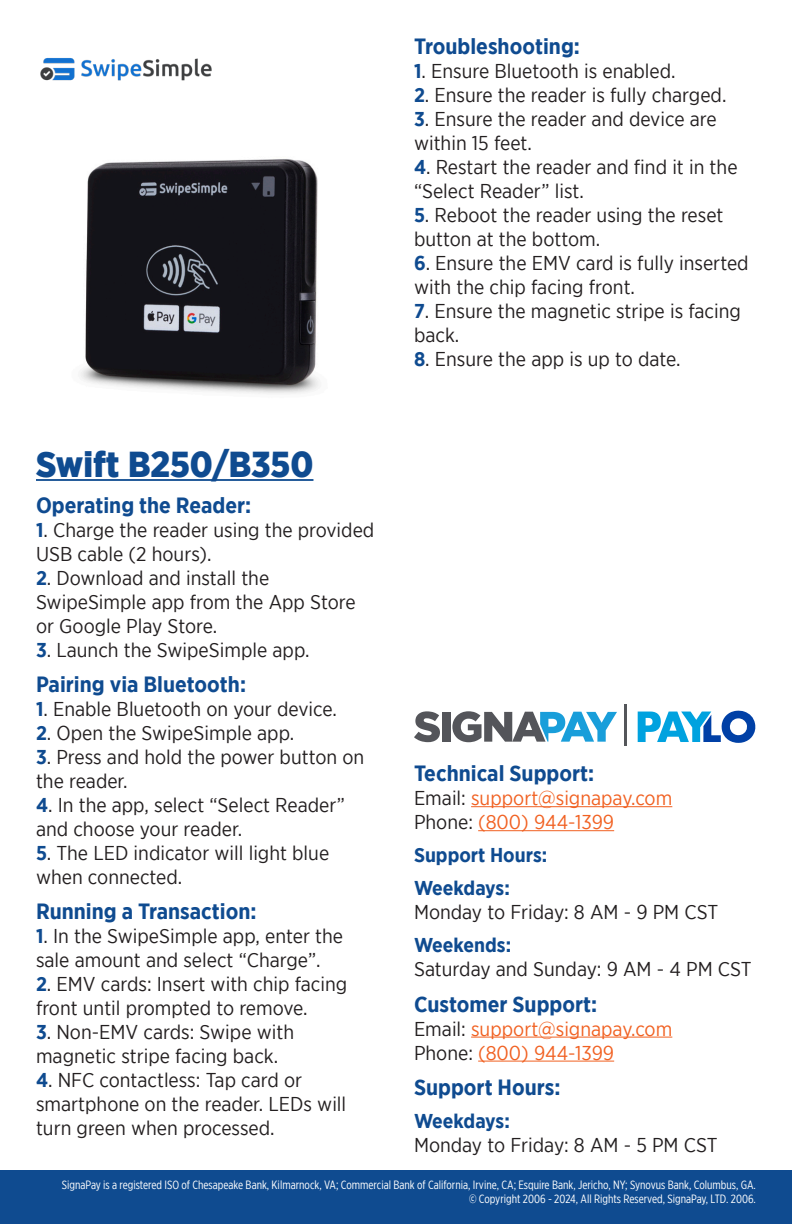
<style>
.page{position:relative;width:792px;height:1224px;background:#fff}
.page>*{position:absolute;margin:0;border:0;box-sizing:border-box;transform-origin:0 0}
.Heading_1{font:900 36px "Gotham Narrow";color:#0f4b90}
.Heading_2{font:700 22px "Gotham Narrow";color:#0f4b90}
.t1{font:20px/24px "Gotham Narrow";color:#231f20}
.t2{font:20px/24px "Gotham Narrow";color:#f16122}
.t3{font:700 20px/33px "Gotham Narrow";color:#0f4b90}
.t4{font:12px/14.4px "Gotham X Narrow";color:#fff;text-align:right}
.s1{font-weight:700;color:#0f4b90}
.s2{color:#231f20}
</style>
<div class="page">
<div style="left:0;top:1170px;width:792px;height:54px;background:#0f4b90"></div>
<hr style="left:471px;top:806px;width:201px;height:1px;background:#f16122">
<hr style="left:478px;top:830px;width:136px;height:1px;background:#f16122">
<hr style="left:471px;top:1037px;width:201px;height:1px;background:#f16122">
<hr style="left:478px;top:1061px;width:136px;height:1px;background:#f16122">
<svg style="left:638px;top:711px;width:118px;height:32px"></svg>
<svg style="left:414px;top:711px;width:26px;height:31px"></svg>
<div style="left:442px;top:712px;width:8px;height:30px;background:#54555a"></div>
<svg style="left:452px;top:711px;width:165px;height:31px"></svg>
<hr style="left:625px;top:704px;width:2px;height:42px;background:#54565a">
<img style="left:40px;top:58px;width:172px;height:23px">
<img style="left:80px;top:159px;width:239px;height:235px">
<hr style="left:36px;top:479px;width:277px;height:2px;background:#0f4b90">
<p class="Heading_1" style="left:36px;top:441px;width:279px">Swift B250/B350</p>
<p class="Heading_2" style="left:36px;top:491px;width:217px">Operating the Reader:</p>
<p class="t1" style="left:36px;top:517px;width:340px"><span class="s1">1</span>. Charge the reader using the provided<br>USB cable (2 hours).</p>
<p class="t1" style="left:36px;top:565px;width:321px"><span class="s1">2</span>. Download and install the<br>SwipeSimple app from the App Store or Google Play Store.</p>
<p class="t1" style="left:36px;top:637px;width:275px"><span class="s1">3</span>. Launch the SwipeSimple app.</p>
<p class="Heading_2" style="left:36px;top:670px;width:212px">Pairing via Bluetooth:</p>
<p class="t1" style="left:36px;top:697px;width:302px"><span class="s1">1</span>. Enable Bluetooth on your device.</p>
<p class="t1" style="left:36px;top:721px;width:260px"><span class="s1">2</span>. Open the SwipeSimple app.</p>
<p class="t1" style="left:36px;top:745px;width:330px"><span class="s1">3</span>. Press and hold the power button on the reader.</p>
<p class="t1" style="left:36px;top:793px;width:311px"><span class="s1">4</span>. In the app, select “Select Reader” and choose your reader.</p>
<p class="t1" style="left:36px;top:841px;width:295px"><span class="s1">5</span>. The LED indicator will light blue when connected.</p>
<p class="Heading_2" style="left:36px;top:898px;width:222px">Running a Transaction:</p>
<p class="t1" style="left:36px;top:924px;width:309px"><span class="s1">1</span>. In the SwipeSimple app, enter the sale amount and select “Charge”.</p>
<p class="t1" style="left:36px;top:972px;width:313px"><span class="s1">2</span>. EMV cards: Insert with chip facing front until prompted to remove.</p>
<p class="t1" style="left:36px;top:1020px;width:260px"><span class="s1">3</span>. Non-EMV cards: Swipe with magnetic stripe facing back.</p>
<p class="t1" style="left:36px;top:1068px;width:312px"><span class="s1">4</span>. NFC contactless: Tap card or smartphone on the reader. LEDs will turn green when processed.</p>
<p class="Heading_2" style="left:414px;top:32px;width:167px">Troubleshooting:</p>
<p class="t1" style="left:414px;top:58px;width:263px"><span class="s1">1</span>. Ensure Bluetooth is enabled.</p>
<p class="t1" style="left:414px;top:82px;width:314px"><span class="s1">2</span>. Ensure the reader is fully charged.</p>
<p class="t1" style="left:414px;top:106px;width:304px"><span class="s1">3</span>. Ensure the reader and device are within 15 feet.</p>
<p class="t1" style="left:414px;top:154px;width:325px"><span class="s1">4</span>. Restart the reader and find it in the “Select Reader” list.</p>
<p class="t1" style="left:414px;top:202px;width:311px"><span class="s1">5</span>. Reboot the reader using the reset button at the bottom.</p>
<p class="t1" style="left:414px;top:250px;width:336px"><span class="s1">6</span>. Ensure the EMV card is fully inserted with the chip facing front.</p>
<p class="t1" style="left:414px;top:298px;width:328px"><span class="s1">7</span>. Ensure the magnetic stripe is facing back.</p>
<p class="t1" style="left:414px;top:346px;width:268px"><span class="s1">8</span>. Ensure the app is up to date.</p>
<p class="Heading_2" style="left:414px;top:759px;width:182px">Technical Support:</p>
<p class="t2" style="left:414px;top:786px;width:260px"><span class="s2">Email:</span> support@signapay.com<br><span class="s2">Phone:</span> (800) 944-1399</p>
<p class="t3" style="left:414px;top:839px;width:135px">Support Hours:<br>Weekdays:</p>
<p class="t1" style="left:414px;top:900px;width:306px">Monday to Friday: 8 AM - 9 PM CST</p>
<p class="t3" style="left:414px;top:929px;width:99px">Weekends:</p>
<p class="t1" style="left:414px;top:957px;width:339px">Saturday and Sunday: 9 AM - 4 PM CST</p>
<p class="Heading_2" style="left:414px;top:990px;width:185px">Customer Support:</p>
<p class="t2" style="left:414px;top:1016px;width:260px"><span class="s2">Email:</span> support@signapay.com<br><span class="s2">Phone:</span> (800) 944-1399</p>
<p class="Heading_2" style="left:414px;top:1073px;width:148px">Support Hours:</p>
<p class="t3" style="left:414px;top:1104px;width:97px">Weekdays:</p>
<p class="t1" style="left:414px;top:1133px;width:305px">Monday to Friday: 8 AM - 5 PM CST</p>
<p class="t4" style="left:62px;top:1177px;width:696px">SignaPay is a registered ISO of Chesapeake Bank, Kilmarnock, VA; Commercial Bank of California, Irvine, CA; Esquire Bank, Jericho, NY; Synovus Bank, Columbus, GA. © Copyright 2006 - 2024, All Rights Reserved, SignaPay, LTD. 2006.</p>
</div>
